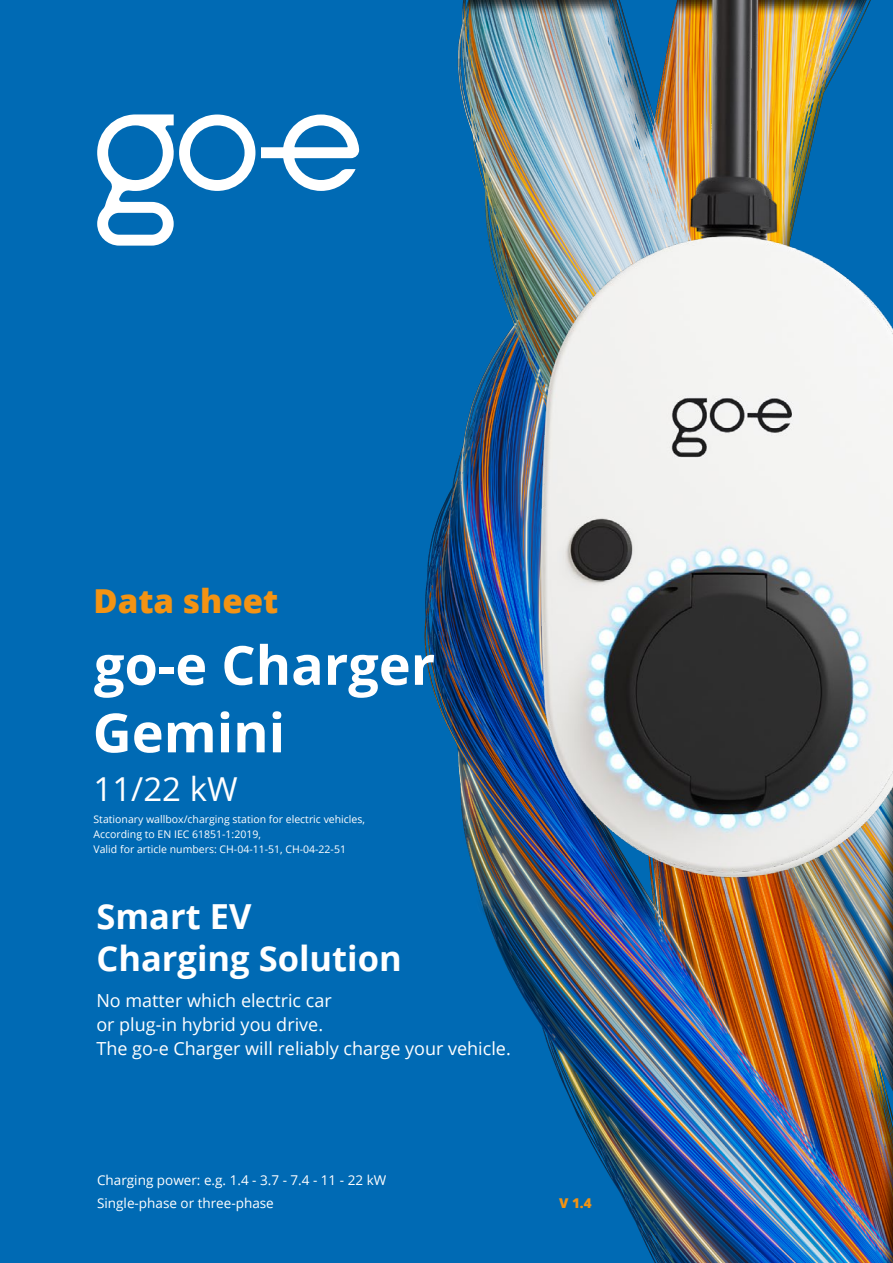
<style>
.page{position:relative;width:893px;height:1263px;background:#006ab4}
.page>*{position:absolute;margin:0;border:0;box-sizing:border-box;transform-origin:0 0}
.t1{font:700 54px/67.5px "Open Sans";color:#fff}
.t2{font:700 34.5px/42px "Open Sans";color:#fff}
.t3{font:800 33px "Open Sans";color:#f39313}
.t4{font:33px "Open Sans";color:#fff}
.t5{font:18px/24px "Open Sans";color:#fff}
.t6{font:13.5px/22.5px "Open Sans";color:#fff}
.t7{font:800 13.5px "Open Sans";color:#f39313}
.t8{font:10.5px/15px "Open Sans";color:#fff}
</style>
<div class="page">
<div style="left:146px;top:0;width:747px;height:1263px;background:#000;opacity:.75"></div>
<img style="left:223px;top:0;width:670px;height:978px">
<svg style="left:97px;top:114px;width:158px;height:132px"></svg>
<svg style="left:261px;top:114px;width:98px;height:77px"></svg>
<h3 class="t3" style="left:94px;top:576px;width:186px">Data sheet</h3>
<h1 class="t1" style="left:93px;top:630px;width:344px">go-e Charger<br>Gemini</h1>
<h3 class="t4" style="left:94px;top:766px;width:146px">11/22 kW</h3>
<p class="t8" style="left:94px;top:812px;width:273px">Stationary wallbox/charging station for electric vehicles,<br>According to EN IEC 61851-1:2019,<br>Valid for article numbers: CH-04-11-51, CH-04-22-51</p>
<h2 class="t2" style="left:96px;top:895px;width:307px">Smart EV<br>Charging Solution</h2>
<h3 class="t5" style="left:96px;top:988px;width:416px">No matter which electric car<br>or plug-in hybrid you drive.<br>The go-e Charger will reliably charge your vehicle.</h3>
<p class="t6" style="left:97px;top:1169px;width:291px">Charging power: e.g. 1.4 - 3.7 - 7.4 - 11 - 22 kW<br>Single-phase or three-phase</p>
<p class="t7" style="left:559px;top:1192px;width:34px">V 1.4</p>
</div>
